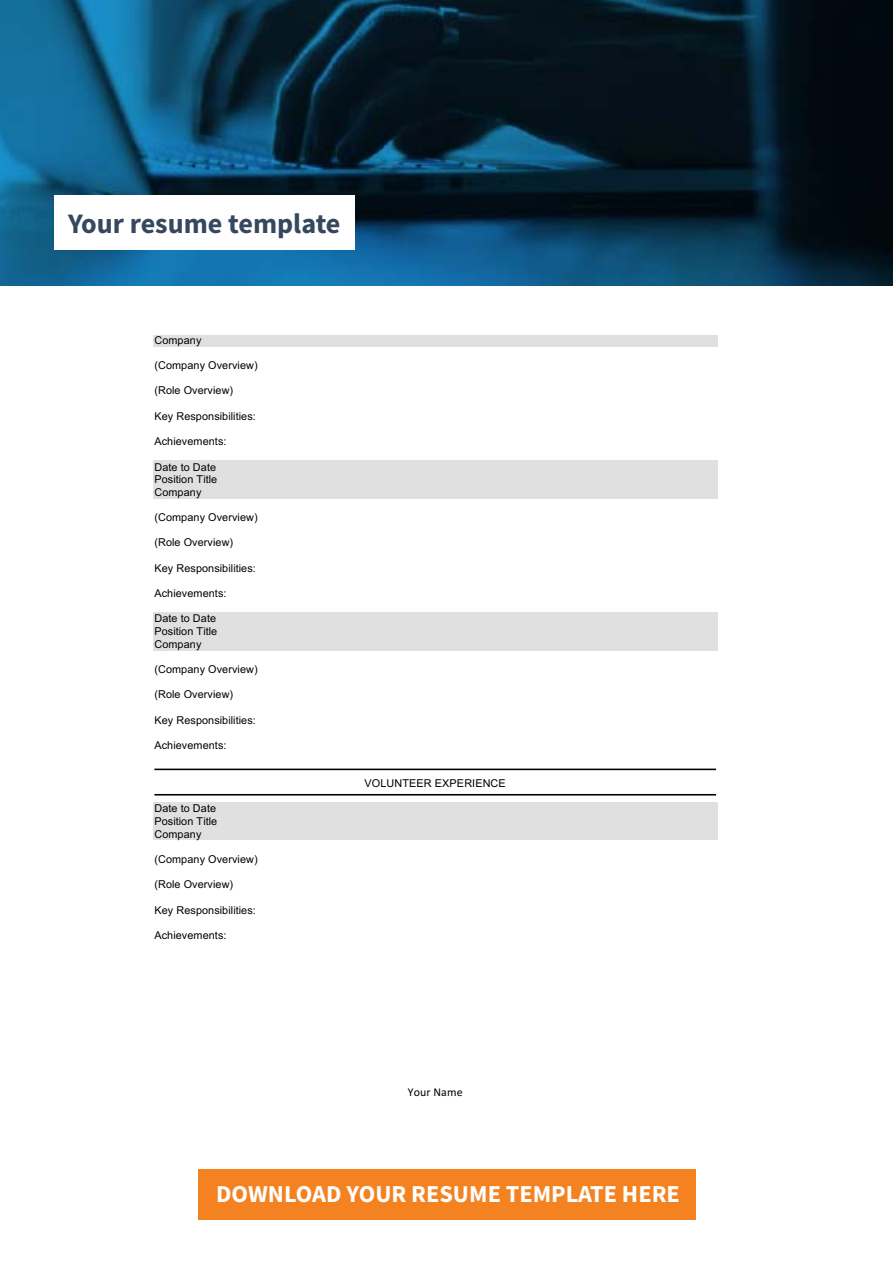
<style>
.page{position:relative;width:893px;height:1263px;background:#fff}
.page>*{position:absolute;margin:0;border:0;box-sizing:border-box;transform-origin:0 0}
.t1{font:700 28.2px "Source Sans Pro";color:#35485e}
.t2{font:700 24.3px "Source Sans Pro";color:#fff}
.t3{font:11.85px "Calibri";letter-spacing:.01em;color:#000}
.t4{font:10.8px/12.8px "Arial";letter-spacing:.01em;color:#000;text-align:justify}
</style>
<div class="page">
<img style="left:0;top:0;width:893px;height:286px">
<div style="left:54px;top:195px;width:301px;height:54px;background:#fff"></div>
<div style="left:153px;top:335px;width:565px;height:12px;background:#e0e0e0"></div>
<div style="left:153px;top:460px;width:565px;height:13px;background:#e0e0e0"></div>
<div style="left:153px;top:473px;width:565px;height:13px;background:#e0e0e0"></div>
<div style="left:153px;top:486px;width:565px;height:12px;background:#e0e0e0"></div>
<div style="left:153px;top:612px;width:565px;height:13px;background:#e0e0e0"></div>
<div style="left:153px;top:625px;width:565px;height:13px;background:#e0e0e0"></div>
<div style="left:153px;top:638px;width:565px;height:12px;background:#e0e0e0"></div>
<div style="left:153px;top:802px;width:565px;height:13px;background:#e0e0e0"></div>
<div style="left:153px;top:815px;width:565px;height:12px;background:#e0e0e0"></div>
<div style="left:153px;top:827px;width:565px;height:13px;background:#e0e0e0"></div>
<hr style="left:154px;top:794px;width:562px;height:1px;background:#000">
<hr style="left:154px;top:768px;width:562px;height:2px;background:#000">
<div style="left:198px;top:1169px;width:497px;height:51px;background:#f58220"></div>
<h1 class="t1" style="left:68px;top:205px;width:274px">Your resume template</h1>
<p class="t4" style="left:154px;top:334px;width:49px">Company</p>
<p class="t4" style="left:154px;top:359px;width:105px">(Company Overview)</p>
<p class="t4" style="left:154px;top:384px;width:80px">(Role Overview)</p>
<p class="t4" style="left:154px;top:410px;width:103px">Key Responsibilities:</p>
<p class="t4" style="left:154px;top:435px;width:74px">Achievements:</p>
<p class="t4" style="left:154px;top:460px;width:64px">Date to Date Position Title Company</p>
<p class="t4" style="left:154px;top:511px;width:105px">(Company Overview)</p>
<p class="t4" style="left:154px;top:536px;width:80px">(Role Overview)</p>
<p class="t4" style="left:154px;top:561px;width:103px">Key Responsibilities:</p>
<p class="t4" style="left:154px;top:587px;width:74px">Achievements:</p>
<p class="t4" style="left:154px;top:612px;width:64px">Date to Date Position Title Company</p>
<p class="t4" style="left:154px;top:663px;width:105px">(Company Overview)</p>
<p class="t4" style="left:154px;top:688px;width:80px">(Role Overview)</p>
<p class="t4" style="left:154px;top:713px;width:103px">Key Responsibilities:</p>
<p class="t4" style="left:154px;top:739px;width:74px">Achievements:</p>
<p class="t4" style="left:154px;top:802px;width:64px">Date to Date Position Title Company</p>
<p class="t4" style="left:154px;top:853px;width:105px">(Company Overview)</p>
<p class="t4" style="left:154px;top:878px;width:80px">(Role Overview)</p>
<p class="t4" style="left:154px;top:903px;width:103px">Key Responsibilities:</p>
<p class="t4" style="left:154px;top:929px;width:74px">Achievements:</p>
<p class="t4" style="left:365px;top:777px;width:143px">VOLUNTEER EXPERIENCE</p>
<p class="t3" style="left:408px;top:1084px;width:56px">Your Name</p>
<h2 class="t2" style="left:216px;top:1178px;width:465px">DOWNLOAD YOUR RESUME TEMPLATE HERE</h2>
</div>
